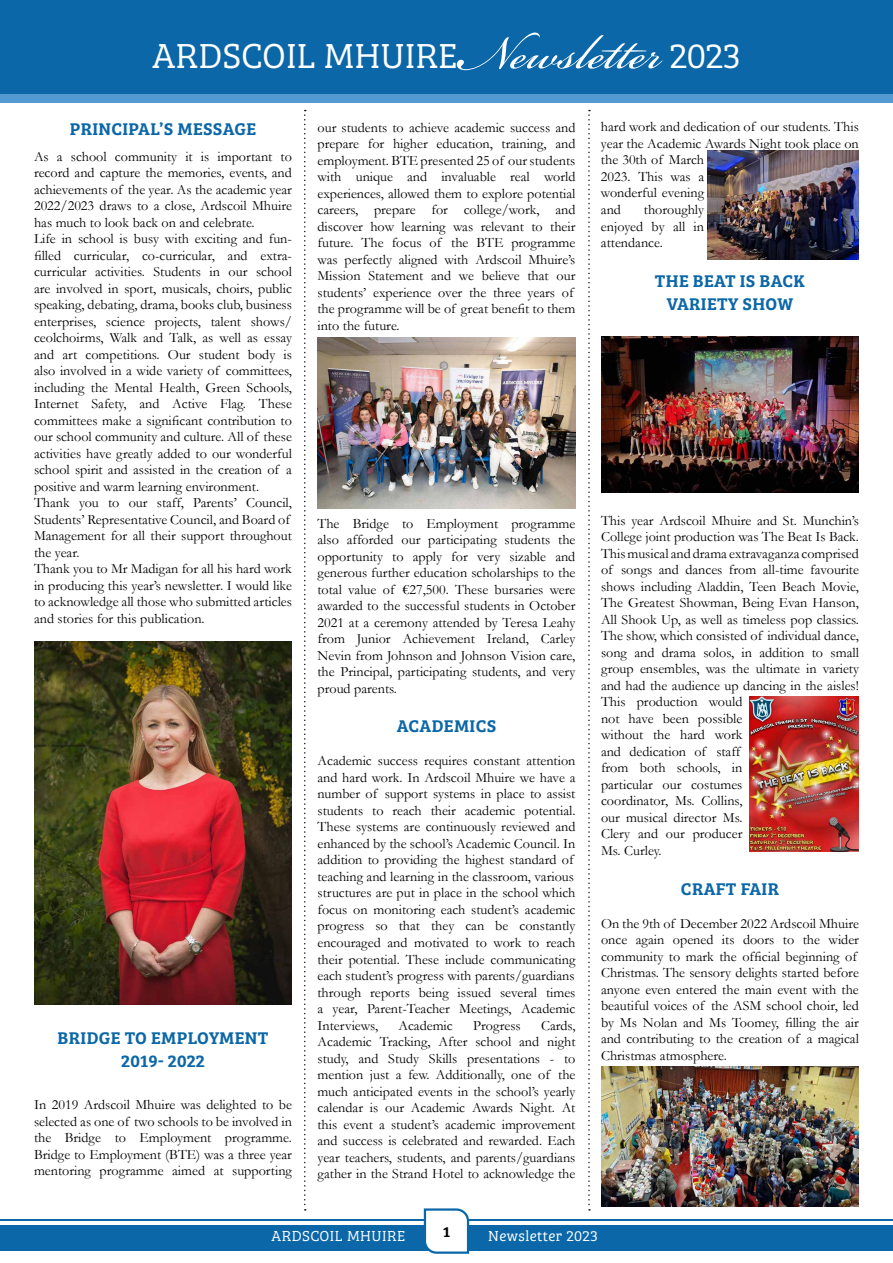
<style>
.page{position:relative;width:893px;height:1263px;background:#fff}
.page>*{position:absolute;margin:0;border:0;box-sizing:border-box;transform-origin:0 0}
.t1{font:300 36px "Bree Serif";color:#fff}
.t2{font:17.55px/23.4px "Bree Serif Sb";letter-spacing:.02em;color:#0b67a8;text-align:center}
.t3{font:300 15px "Bree Serif";letter-spacing:.03em;color:#fff}
.t4{font:15px "Bree Serif Sb";color:#000}
.t5{font:14.1px/16.5px "Garamond";color:#000}
.s1{font-family:"Bickham Script Pro";font-weight:400;font-size:75px}
</style>
<div class="page">
<div style="left:0;top:0;width:893px;height:102px;background:#529ad1"></div>
<div style="left:0;top:0;width:893px;height:94px;background:#0b67a8"></div>
<svg style="left:588px;top:110px;width:2px;height:1100px"></svg>
<svg style="left:304px;top:110px;width:2px;height:1100px"></svg>
<div style="left:0;top:1225px;width:893px;height:25px;background:#0b67a8"></div>
<hr style="left:0;top:1219px;width:893px;height:2px;background:#0b67a8">
<svg style="left:423px;top:1208px;width:47px;height:46px"></svg>
<img style="left:34px;top:641px;width:258px;height:364px">
<img style="left:317px;top:337px;width:258px;height:172px">
<img style="left:708px;top:151px;width:151px;height:109px">
<img style="left:601px;top:337px;width:258px;height:155px">
<img style="left:750px;top:696px;width:109px;height:155px">
<img style="left:601px;top:1067px;width:258px;height:139px">
<h1 class="t1" style="left:152px;top:30px;width:590px">ARDSCOIL MHUIRE<span class="s1">Newsletter</span> 2023</h1>
<p class="t2" style="left:70px;top:116px;width:188px">PRINCIPAL’S MESSAGE</p>
<p class="t5" style="left:34px;top:148px;width:259px">As a school community it is important to record and capture the memories, events, and achievements of the year. As the academic year 2022/2023 draws to a close, Ardscoil Mhuire has much to look back on and celebrate.<br>Life in school is busy with exciting and fun&shy;filled curricular, co-curricular, and extra&shy;curricular activities. Students in our school are involved in sport, musicals, choirs, public speaking, debating, drama, books club, business enterprises, science projects, talent shows/ ceolchoirms, Walk and Talk, as well as essay and art competitions. Our student body is also involved in a wide variety of committees, including the Mental Health, Green Schools, Internet Safety, and Active Flag. These committees make a significant contribution to our school community and culture. All of these activities have greatly added to our wonderful school spirit and assisted in the creation of a positive and warm learning environment.<br>Thank you to our staff, Parents’ Council, Students’ Representative Council, and Board of Management for all their support throughout the year.<br>Thank you to Mr Madigan for all his hard work in producing this year’s newsletter. I would like to acknowledge all those who submitted articles and stories for this publication.</p>
<p class="t2" style="left:58px;top:1025px;width:212px">BRIDGE TO EMPLOYMENT<br>2019- 2022</p>
<p class="t5" style="left:34px;top:1096px;width:259px;text-align:justify">In 2019 Ardscoil Mhuire was delighted to be selected as one of two schools to be involved in the Bridge to Employment programme.<br>Bridge to Employment (BTE) was a three year mentoring programme aimed at supporting</p>
<p class="t5" style="left:317px;top:119px;width:259px">our students to achieve academic success and prepare for higher education, training, and employment. BTE presented 25 of our students with unique and invaluable real world experiences, allowed them to explore potential careers, prepare for college/work, and discover how learning was relevant to their future. The focus of the BTE programme was perfectly aligned with Ardscoil Mhuire’s Mission Statement and we believe that our students’ experience over the three years of the programme will be of great benefit to them into the future.</p>
<p class="t5" style="left:317px;top:515px;width:259px;text-align:justify">The Bridge to Employment programme also afforded our participating students the opportunity to apply for very sizable and generous further education scholarships to the total value of €27,500. These bursaries were awarded to the successful students in October 2021 at a ceremony attended by Teresa Leahy from Junior Achievement Ireland, Carley Nevin from Johnson and Johnson Vision care, the Principal, participating students, and very proud parents.</p>
<p class="t2" style="left:397px;top:714px;width:101px">ACADEMICS</p>
<p class="t5" style="left:317px;top:753px;width:259px">Academic success requires constant attention and hard work. In Ardscoil Mhuire we have a number of support systems in place to assist students to reach their academic potential.<br>These systems are continuously reviewed and enhanced by the school’s Academic Council. In addition to providing the highest standard of teaching and learning in the classroom, various structures are put in place in the school which focus on monitoring each student’s academic progress so that they can be constantly encouraged and motivated to work to reach their potential. These include communicating each student’s progress with parents/guardians through reports being issued several times a year, Parent-Teacher Meetings, Academic Interviews,</p>
<p class="t5" style="left:317px;top:1017px;width:259px;text-align:justify;text-indent:224px">Cards, Academic Tracking, After school and night study, and Study Skills presentations - to mention just a few. Additionally, one of the much anticipated events in the school’s yearly calendar is our Academic Awards Night. At this event a student’s academic improvement and success is celebrated and rewarded. Each year teachers, students, and parents/guardians gather in the Strand Hotel to acknowledge the</p>
<p class="t5" style="left:398px;top:1017px;width:56px">Academic</p>
<p class="t5" style="left:473px;top:1017px;width:49px">Progress</p>
<p class="t5" style="left:601px;top:119px;width:259px">hard work and dedication of our students. This year the Academic Awards Night took place on the 30th of March<br>2023. This was a<br>wonderful evening<br>and</p>
<p class="t5" style="left:601px;top:201px;width:105px;text-align:justify;text-indent:43px">thoroughly enjoyed by all in attendance.</p>
<p class="t2" style="left:655px;top:268px;width:152px">THE BEAT IS BACK<br>VARIETY SHOW</p>
<p class="t5" style="left:601px;top:512px;width:259px">This year Ardscoil Mhuire and St. Munchin’s College joint production was The Beat Is Back.<br>This musical and drama extravaganza comprised of songs and dances from all-time favourite shows including Aladdin, Teen Beach Movie, The Greatest Showman, Being Evan Hanson, All Shook Up, as well as timeless pop classics.<br>The show, which consisted of individual dance, song and drama solos, in addition to small group ensembles, was the ultimate in variety and had the audience up dancing in the aisles!<br>This production would<br>not have been possible<br>without the hard work<br>and dedication of staff<br>from both schools, in<br>particular our costumes<br>coordinator, Ms. Collins,<br>our musical director Ms.<br>Clery and our producer<br>Ms. Curley.</p>
<p class="t2" style="left:681px;top:876px;width:100px">CRAFT FAIR</p>
<p class="t5" style="left:601px;top:915px;width:259px">On the 9th of December 2022 Ardscoil Mhuire once again opened its doors to the wider community to mark the official beginning of Christmas. The sensory delights started before anyone even entered the main event with the beautiful voices of the ASM school choir, led by Ms Nolan and Ms Toomey, filling the air and contributing to the creation of a magical Christmas atmosphere.</p>
<p class="t3" style="left:272px;top:1225px;width:135px">ARDSCOIL MHUIRE</p>
<p class="t4" style="left:443px;top:1220px;width:8px">1</p>
<p class="t3" style="left:488px;top:1225px;width:111px">Newsletter 2023</p>
</div>
